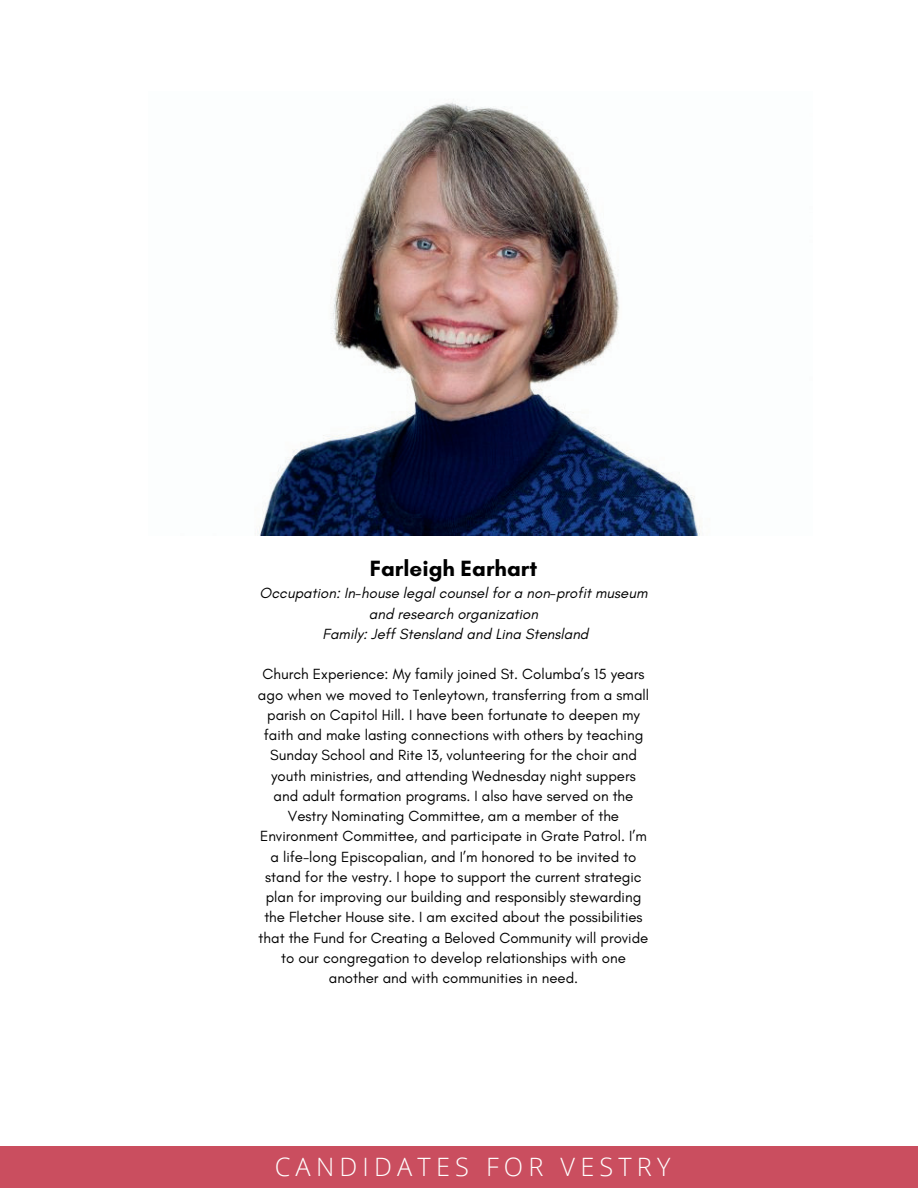
<style>
.page{position:relative;width:918px;height:1188px;background:#fff}
.page>*{position:absolute;margin:0;border:0;box-sizing:border-box;transform-origin:0 0}
.t1{font:300 25.35px "Open Sans";letter-spacing:.205em;color:#fff}
.t2{font:700 22.5px "Glacial Indifference";color:#000}
.t3{font:15px/20.2px "Glacial Indifference";color:#000;text-align:center}
.t4{font:italic 15px/20.2px "Glacial Indifference";color:#000;text-align:center}
</style>
<div class="page">
<div style="left:0;top:1146px;width:918px;height:42px;background:#ca4e5f"></div>
<img style="left:257px;top:99px;width:443px;height:436px">
<h2 class="t2" style="left:370px;top:554px;width:169px">Farleigh Earhart</h2>
<p class="t4" style="left:260px;top:583px;width:389px">Occupation: In-house legal counsel for a non-profit museum and research organization<br>Family: Jeff Stensland and Lina Stensland</p>
<p class="t3" style="left:258px;top:664px;width:393px">Church Experience: My family joined St. Columba’s 15 years ago when we moved to Tenleytown, transferring from a small parish on Capitol Hill. I have been fortunate to deepen my faith and make lasting connections with others by teaching Sunday School and Rite 13, volunteering for the choir and youth ministries, and attending Wednesday night suppers and adult formation programs. I also have served on the Vestry Nominating Committee, am a member of the Environment Committee, and participate in Grate Patrol. I’m a life-long Episcopalian, and I’m honored to be invited to stand for the vestry. I hope to support the current strategic plan for improving our building and responsibly stewarding the Fletcher House site. I am excited about the possibilities that the Fund for Creating a Beloved Community will provide to our congregation to develop relationships with one another and with communities in need.</p>
<h1 class="t1" style="left:275px;top:1149px;width:397px">CANDIDATES FOR VESTRY</h1>
</div>
